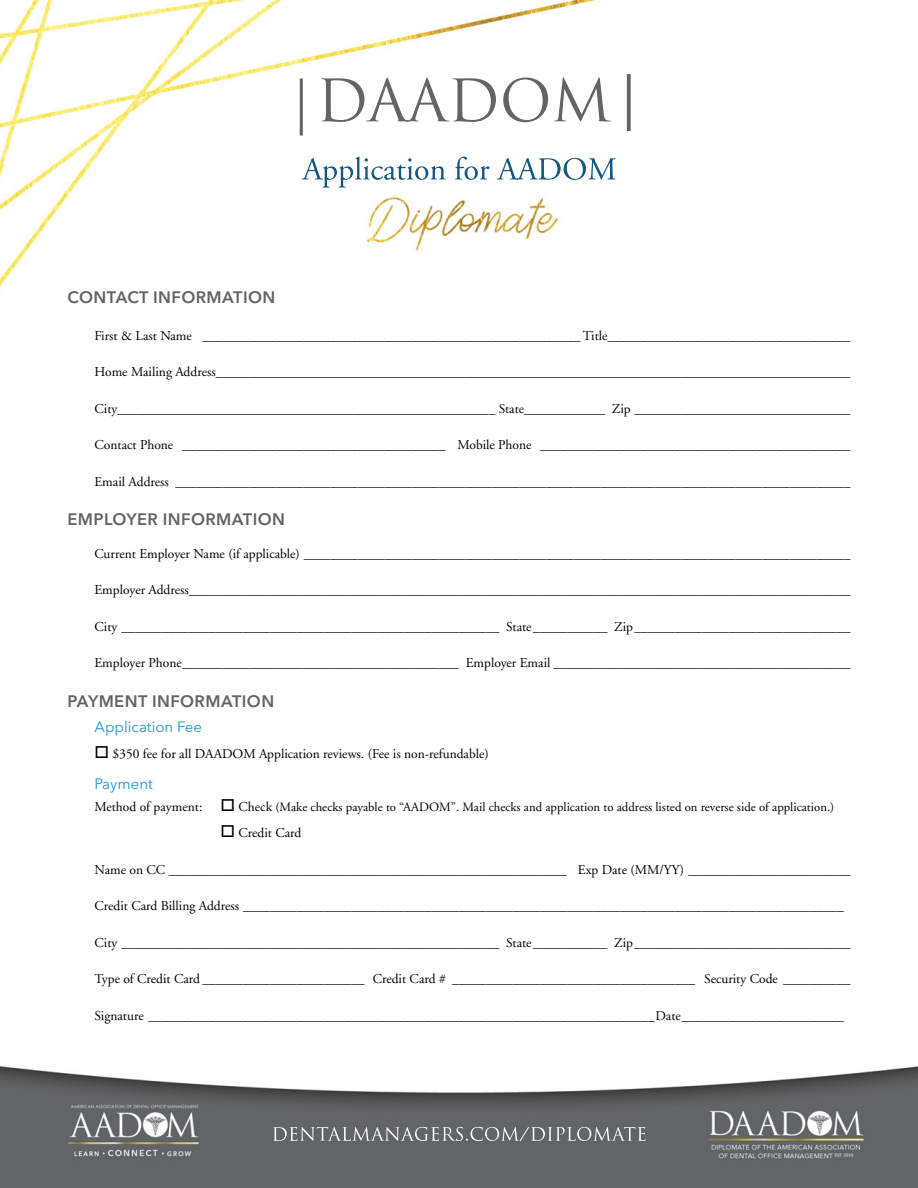
<style>
.page{position:relative;width:918px;height:1188px;background:#fff}
.page>*{position:absolute;margin:0;border:0;box-sizing:border-box;transform-origin:0 0}
.t1{font:600 16.5px "Avenir Next LT Pro";letter-spacing:.025em;color:#636466}
.t2{font:15px "Avenir Next LT Pro";color:#2397d4}
.t3{font:13.5px "Adobe Garamond";color:#000}
.t4{font:12.75px "Adobe Garamond";color:#000}
.s1{font-size:13.5px}
</style>
<div class="page">
<img style="left:0;top:0;width:918px;height:1188px">
<svg style="left:94px;top:837px;width:17px;height:1px"></svg>
<p class="t1" style="left:68px;top:287px;width:209px">CONTACT INFORMATION</p>
<p class="t3" style="left:94px;top:328px;width:757px">First &amp; Last Name ________________________________________________________ Title____________________________________</p>
<p class="t3" style="left:94px;top:365px;width:757px">Home Mailing Address______________________________________________________________________________________________</p>
<p class="t3" style="left:94px;top:401px;width:757px">City________________________________________________________ State____________ Zip ________________________________</p>
<p class="t3" style="left:94px;top:438px;width:757px">Contact Phone _______________________________________ Mobile Phone ______________________________________________</p>
<p class="t3" style="left:94px;top:474px;width:757px">Email Address ____________________________________________________________________________________________________</p>
<p class="t1" style="left:68px;top:510px;width:219px">EMPLOYER INFORMATION</p>
<p class="t3" style="left:94px;top:546px;width:757px">Current Employer Name (if applicable) _________________________________________________________________________________</p>
<p class="t3" style="left:94px;top:583px;width:757px">Employer Address__________________________________________________________________________________________________</p>
<p class="t3" style="left:94px;top:619px;width:757px">City ________________________________________________________ State___________ Zip________________________________</p>
<p class="t3" style="left:94px;top:656px;width:757px">Employer Phone_________________________________________ Employer Email ____________________________________________</p>
<p class="t1" style="left:68px;top:691px;width:208px">PAYMENT INFORMATION</p>
<p class="t2" style="left:94px;top:717px;width:109px">Application Fee</p>
<p class="t3" style="left:94px;top:746px;width:396px">□ $350 fee for all DAADOM Application reviews. (Fee is non-refundable)</p>
<p class="t2" style="left:94px;top:775px;width:60px">Payment</p>
<p class="t4" style="left:94px;top:800px;width:741px"><span class="s1">Method of payment:</span> □ <span class="s1">Check</span> (Make checks payable to “AADOM”. Mail checks and application to address listed on reverse side of application.)</p>
<p class="t3" style="left:220px;top:826px;width:82px">□ Credit Card</p>
<p class="t3" style="left:95px;top:862px;width:758px">Name on CC ___________________________________________________________ Exp Date (MM/YY) ________________________</p>
<p class="t3" style="left:95px;top:899px;width:751px">Credit Card Billing Address _________________________________________________________________________________________</p>
<p class="t3" style="left:95px;top:935px;width:758px">City ________________________________________________________ State___________ Zip________________________________</p>
<p class="t3" style="left:95px;top:972px;width:757px">Type of Credit Card ________________________ Credit Card # ____________________________________ Security Code __________</p>
<p class="t3" style="left:95px;top:1008px;width:751px">Signature ___________________________________________________________________________Date________________________</p>
</div>
